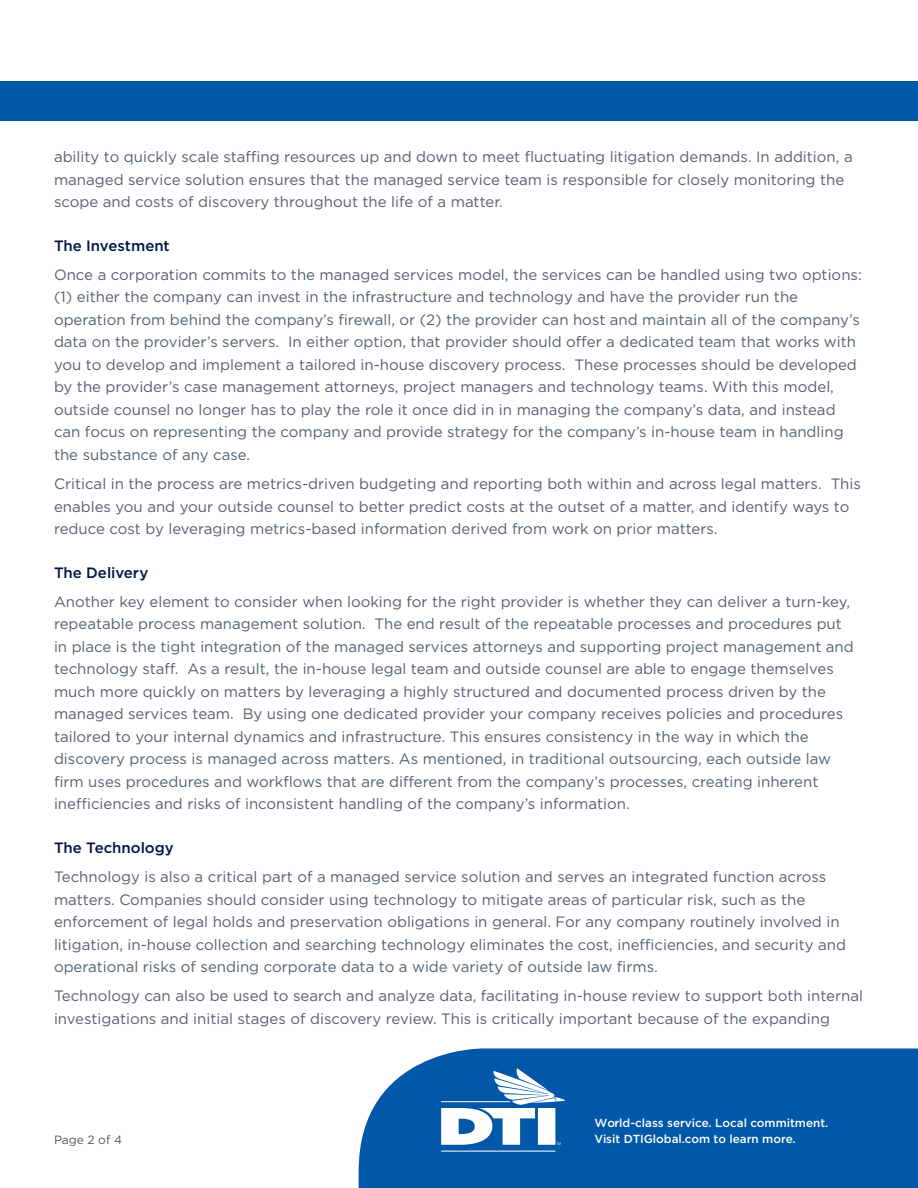
<style>
.page{position:relative;width:918px;height:1188px;background:#fff}
.page>*{position:absolute;margin:0;border:0;box-sizing:border-box;transform-origin:0 0}
.body{font:15px/22.5px "Gotham";color:#52626f}
.Subhead{font:500 15px "Gotham";color:#001447}
.body-2{font:12px "Gotham";color:#57585a}
.t1{font:500 11.7px "Gotham";color:#fff}
</style>
<div class="page">
<div style="left:0;top:81px;width:918px;height:39px;background:#0157a8"></div>
<div style="left:359px;top:1048px;width:559px;height:140px;background:#0157a8"></div>
<svg style="left:441px;top:1068px;width:124px;height:84px"></svg>
<p class="body" style="left:54px;top:146px;width:800px">ability to quickly scale staffing resources up and down to meet fluctuating litigation demands. In addition, a managed service solution ensures that the managed service team is responsible for closely monitoring the scope and costs of discovery throughout the life of a matter.</p>
<p class="Subhead" style="left:54px;top:237px;width:117px">The Investment</p>
<p class="body" style="left:54px;top:263px;width:809px">Once a corporation commits to the managed services model, the services can be handled using two options: (1) either the company can invest in the infrastructure and technology and have the provider run the operation from behind the company’s firewall, or (2) the provider can host and maintain all of the company’s data on the provider’s servers. In either option, that provider should offer a dedicated team that works with you to develop and implement a tailored in-house discovery process. These processes should be developed by the provider’s case management attorneys, project managers and technology teams. With this model, outside counsel no longer has to play the role it once did in in managing the company’s data, and instead can focus on representing the company and provide strategy for the company’s in-house team in handling the substance of any case.</p>
<p class="body" style="left:54px;top:473px;width:808px">Critical in the process are metrics-driven budgeting and reporting both within and across legal matters. This enables you and your outside counsel to better predict costs at the outset of a matter, and identify ways to reduce cost by leveraging metrics-based information derived from work on prior matters.</p>
<p class="Subhead" style="left:54px;top:564px;width:96px">The Delivery</p>
<p class="body" style="left:54px;top:590px;width:801px">Another key element to consider when looking for the right provider is whether they can deliver a turn-key, repeatable process management solution. The end result of the repeatable processes and procedures put in place is the tight integration of the managed services attorneys and supporting project management and technology staff. As a result, the in-house legal team and outside counsel are able to engage themselves much more quickly on matters by leveraging a highly structured and documented process driven by the managed services team. By using one dedicated provider your company receives policies and procedures tailored to your internal dynamics and infrastructure. This ensures consistency in the way in which the discovery process is managed across matters. As mentioned, in traditional outsourcing, each outside law firm uses procedures and workflows that are different from the company’s processes, creating inherent inefficiencies and risks of inconsistent handling of the company’s information.</p>
<p class="Subhead" style="left:54px;top:839px;width:121px">The Technology</p>
<p class="body" style="left:54px;top:866px;width:794px">Technology is also a critical part of a managed service solution and serves an integrated function across matters. Companies should consider using technology to mitigate areas of particular risk, such as the enforcement of legal holds and preservation obligations in general. For any company routinely involved in litigation, in-house collection and searching technology eliminates the cost, inefficiencies, and security and operational risks of sending corporate data to a wide variety of outside law firms.</p>
<p class="body" style="left:54px;top:985px;width:811px">Technology can also be used to search and analyze data, facilitating in-house review to support both internal investigations and initial stages of discovery review. This is critically important because of the expanding</p>
<p class="t1" style="left:594px;top:1116px;width:235px">World-class service. Local commitment.</p>
<p class="body-2" style="left:54px;top:1133px;width:70px">Page 2 of 4</p>
<p class="t1" style="left:594px;top:1132px;width:203px">Visit DTIGlobal.com to learn more.</p>
</div>
